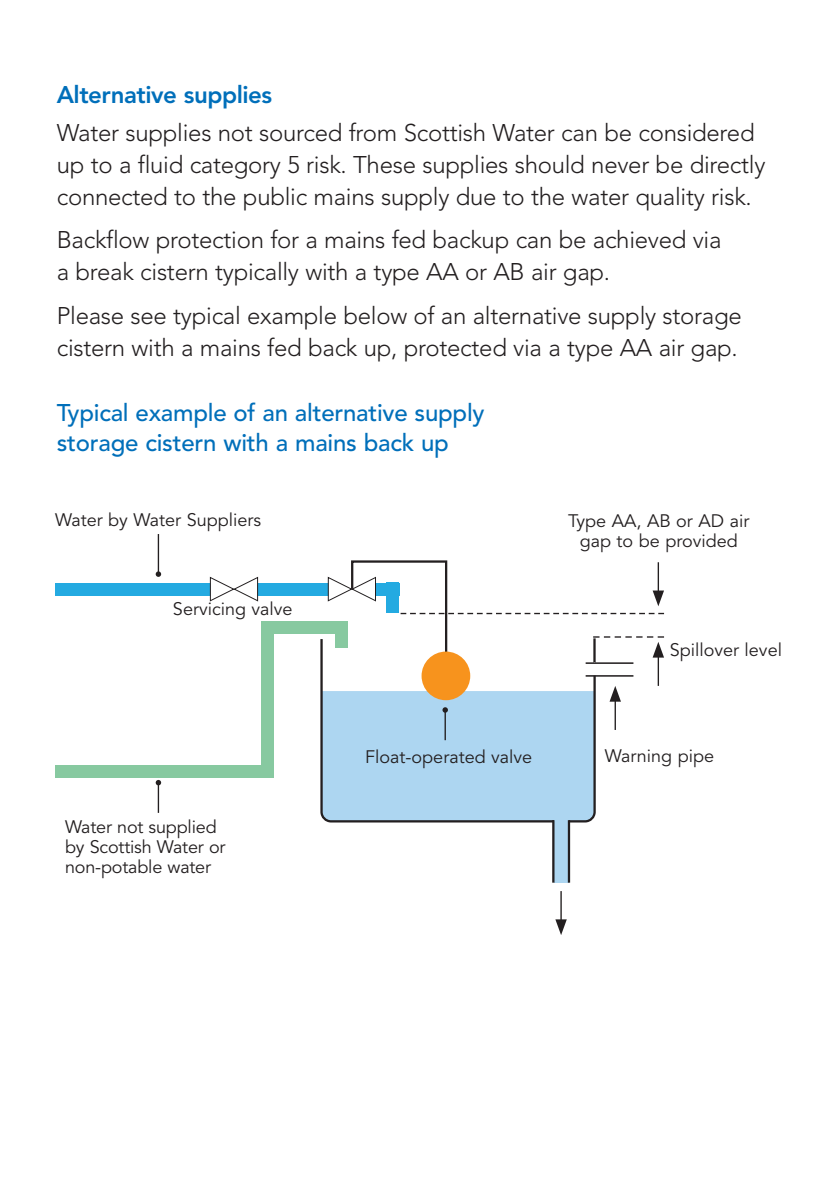
<style>
.page{position:relative;width:840px;height:1191px;background:#fff}
.page>*{position:absolute;margin:0;border:0;box-sizing:border-box;transform-origin:0 0}
.t1{font:300 24px/32px "Avenir";letter-spacing:-.01em;color:#231f20}
.t2{font:500 24px/30px "Avenir";letter-spacing:-.01em;color:#006fba}
.t3{font:800 24px "Avenir";letter-spacing:-.02em;color:#006fba}
.t4{font:18px/20px "Avenir";color:#231f20}
</style>
<div class="page">
<svg style="left:320px;top:639px;width:276px;height:184px"></svg>
<div style="left:553px;top:816px;width:15px;height:66px;background:#add6f1"></div>
<div style="left:56px;top:583px;width:164px;height:12px;background:#24aae1"></div>
<div style="left:248px;top:583px;width:82px;height:12px;background:#24aae1"></div>
<div style="left:56px;top:765px;width:215px;height:13px;background:#87c9a0"></div>
<div style="left:260px;top:621px;width:13px;height:157px;background:#87c9a0"></div>
<div style="left:260px;top:621px;width:87px;height:13px;background:#87c9a0"></div>
<hr style="left:585px;top:675px;width:48px;height:1px;background:#231f20">
<div style="left:421px;top:651px;width:49px;height:49px;background:#f7931d;border-radius:50%"></div>
<hr style="left:567px;top:820px;width:2px;height:62px;background:#231f20">
<hr style="left:552px;top:820px;width:2px;height:62px;background:#231f20">
<svg style="left:209px;top:576px;width:49px;height:26px"></svg>
<hr style="left:560px;top:891px;width:1px;height:34px;background:#231f20">
<svg style="left:555px;top:919px;width:11px;height:16px"></svg>
<hr style="left:158px;top:534px;width:1px;height:40px;background:#231f20">
<svg style="left:156px;top:571px;width:5px;height:6px"></svg>
<hr style="left:158px;top:782px;width:1px;height:31px;background:#231f20">
<svg style="left:156px;top:780px;width:5px;height:5px"></svg>
<hr style="left:614px;top:696px;width:1px;height:34px;background:#231f20">
<svg style="left:609px;top:686px;width:11px;height:15px"></svg>
<hr style="left:657px;top:652px;width:1px;height:34px;background:#231f20">
<svg style="left:327px;top:560px;width:336px;height:105px"></svg>
<div style="left:321px;top:691px;width:273px;height:130px;background:#add6f1"></div>
<p class="t3" style="left:57px;top:81px;width:217px">Alternative supplies</p>
<p class="t1" style="left:57px;top:117px;width:709px">Water supplies not sourced from Scottish Water can be considered up to a fluid category 5 risk. These supplies should never be directly connected to the public mains supply due to the water quality risk.</p>
<p class="t1" style="left:57px;top:224px;width:666px">Backflow protection for a mains fed backup can be achieved via a break cistern typically with a type AA or AB air gap.</p>
<p class="t1" style="left:57px;top:299px;width:686px">Please see typical example below of an alternative supply storage cistern with a mains fed back up, protected via a type AA air gap.</p>
<p class="t2" style="left:57px;top:398px;width:429px">Typical example of an alternative supply storage cistern with a mains back up</p>
<p class="t4" style="left:55px;top:510px;width:207px">Water by Water Suppliers</p>
<p class="t4" style="left:568px;top:511px;width:182px">Type AA, AB or AD air</p>
<p class="t4" style="left:579px;top:531px;width:159px">gap to be provided</p>
<p class="t4" style="left:173px;top:599px;width:121px">Servicing valve</p>
<p class="t4" style="left:65px;top:817px;width:162px">Water not supplied by Scottish Water or non-potable water</p>
<p class="t4" style="left:365px;top:747px;width:168px">Float-operated valve</p>
<p class="t4" style="left:669px;top:640px;width:114px">Spillover level</p>
<p class="t4" style="left:604px;top:746px;width:111px">Warning pipe</p>
</div>
